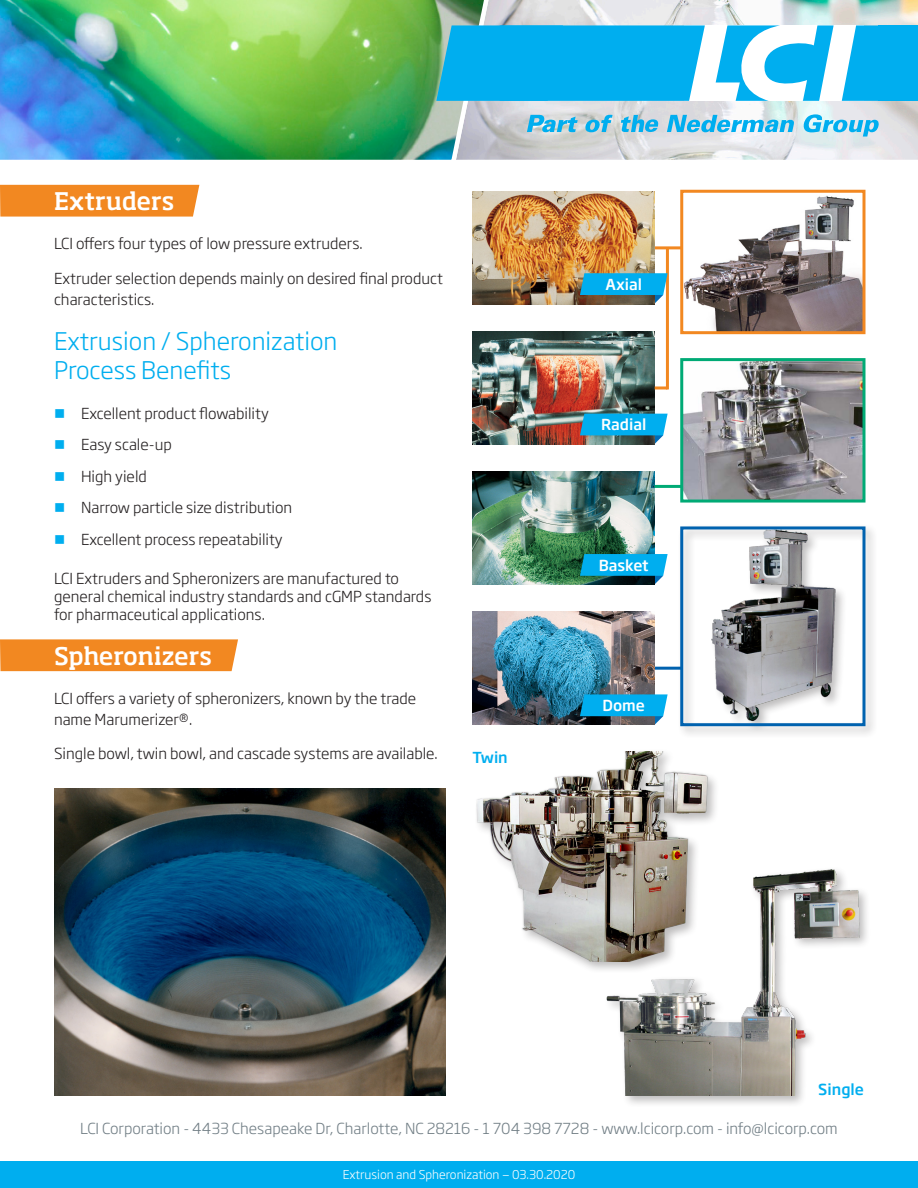
<style>
.page{position:relative;width:918px;height:1188px;background:#fff}
.page>*{position:absolute;margin:0;border:0;box-sizing:border-box;transform-origin:0 0}
.Heading_3{font:300 24px "Soho Gothic Pro";color:#00aeef}
.Heading_3-2{font:500 24px "Soho Pro";letter-spacing:-.01em;color:#fff}
.t1{font:300 15px/21px "Soho Gothic Pro";color:#231f20}
.t2{font:300 15px "Soho Gothic Pro";color:#717e85}
.t3{font:500 15px "Soho Gothic Pro";color:#fff}
.t4{font:500 15px "Soho Gothic Pro";color:#00aeef}
.t5{font:300 12px "Soho Gothic Pro";color:#fff}
</style>
<div class="page">
<svg style="left:497px;top:0;width:421px;height:160px;background:#dcdfe0"></svg>
<div style="left:0;top:1161px;width:918px;height:27px;background:#00aeef"></div>
<div style="left:0;top:185px;width:199px;height:32px;background:#f28821"></div>
<hr style="left:666px;top:247px;width:3px;height:142px;background:#f28821">
<div style="left:604px;top:866px;width:267px;height:242px;background:#231f20;opacity:.3"></div>
<img style="left:604px;top:866px;width:257px;height:229px">
<hr style="left:632px;top:246px;width:53px;height:3px;background:#f28821">
<hr style="left:629px;top:667px;width:53px;height:3px;background:#0062af">
<img style="left:0;top:0;width:497px;height:160px">
<div style="left:684px;top:25px;width:179px;height:76px;background:#fff"></div>
<svg style="left:527px;top:115px;width:51px;height:17px"></svg>
<svg style="left:585px;top:115px;width:28px;height:17px"></svg>
<svg style="left:667px;top:115px;width:128px;height:17px;background:#77cbec"></svg>
<svg style="left:803px;top:114px;width:77px;height:23px;background:#92d5ee"></svg>
<svg style="left:842px;top:25px;width:37px;height:76px"></svg>
<svg style="left:716px;top:25px;width:118px;height:76px"></svg>
<svg style="left:621px;top:115px;width:37px;height:17px"></svg>
<svg style="left:436px;top:25px;width:269px;height:76px;background:#0db0eb"></svg>
<div style="left:879px;top:25px;width:39px;height:76px;background:#00aeef"></div>
<div style="left:473px;top:748px;width:247px;height:226px;background:#231f20;opacity:.3"></div>
<img style="left:473px;top:752px;width:238px;height:209px">
<img style="left:472px;top:191px;width:183px;height:114px">
<img style="left:472px;top:331px;width:183px;height:114px">
<img style="left:472px;top:471px;width:183px;height:114px">
<img style="left:472px;top:612px;width:183px;height:113px">
<div style="left:677px;top:523px;width:201px;height:216px;background:#231f20;opacity:.3"></div>
<img style="left:701px;top:530px;width:144px;height:192px">
<div style="left:680px;top:526px;width:186px;height:200px;border:3px solid #0062af"></div>
<img style="left:684px;top:195px;width:178px;height:135px">
<div style="left:680px;top:190px;width:186px;height:144px;border:3px solid #f28821"></div>
<img style="left:684px;top:362px;width:178px;height:137px">
<div style="left:680px;top:358px;width:186px;height:145px;border:3px solid #00aa75"></div>
<svg style="left:580px;top:694px;width:88px;height:31px;background:#1e94c1"></svg>
<svg style="left:580px;top:554px;width:88px;height:31px;background:#118fb9"></svg>
<svg style="left:580px;top:414px;width:88px;height:30px;background:#269fca"></svg>
<svg style="left:580px;top:273px;width:88px;height:31px;background:#2b97ba"></svg>
<img style="left:54px;top:788px;width:392px;height:307px">
<svg style="left:655px;top:386px;width:11px;height:3px"></svg>
<hr style="left:655px;top:485px;width:27px;height:3px;background:#00aa75">
<div style="left:0;top:639px;width:238px;height:32px;background:#f28821"></div>
<p class="Heading_3-2" style="left:54px;top:184px;width:122px">Extruders</p>
<p class="t1" style="left:54px;top:232px;width:310px">LCI offers four types of low pressure extruders.</p>
<p class="t1" style="left:54px;top:267px;width:391px">Extruder selection depends mainly on desired final product characteristics.</p>
<p class="Heading_3" style="left:54px;top:323px;width:285px">Extrusion / Spheronization</p>
<p class="Heading_3" style="left:54px;top:352px;width:179px">Process Benefits</p>
<p class="t1" style="left:81px;top:402px;width:189px">Excellent product flowability</p>
<p class="t1" style="left:81px;top:433px;width:92px">Easy scale-up</p>
<p class="t1" style="left:81px;top:465px;width:67px">High yield</p>
<p class="t1" style="left:81px;top:496px;width:213px">Narrow particle size distribution</p>
<p class="t1" style="left:81px;top:528px;width:203px">Excellent process repeatability</p>
<p class="t1" style="left:54px;top:568px;width:379px;line-height:18px">LCI Extruders and Spheronizers are manufactured to general chemical industry standards and cGMP standards for pharmaceutical applications.</p>
<p class="Heading_3-2" style="left:54px;top:639px;width:160px">Spheronizers</p>
<p class="t1" style="left:54px;top:687px;width:364px">LCI offers a variety of spheronizers, known by the trade name Marumerizer®.</p>
<p class="t1" style="left:54px;top:742px;width:385px">Single bowl, twin bowl, and cascade systems are available.</p>
<p class="t4" style="left:472px;top:746px;width:37px">Twin</p>
<p class="t3" style="left:605px;top:273px;width:38px">Axial</p>
<p class="t3" style="left:601px;top:413px;width:47px">Radial</p>
<p class="t3" style="left:599px;top:553px;width:51px">Basket</p>
<p class="t3" style="left:603px;top:694px;width:44px">Dome</p>
<p class="t4" style="left:818px;top:1078px;width:47px">Single</p>
<p class="t2" style="left:80px;top:1117px;width:759px">LCI Corporation - 4433 Chesapeake Dr, Charlotte, NC 28216 - 1 704 398 7728 - www.lcicorp.com - info@lcicorp.com</p>
<p class="t5" style="left:343px;top:1165px;width:234px">Extrusion and Spheronization — 03.30.2020</p>
</div>
